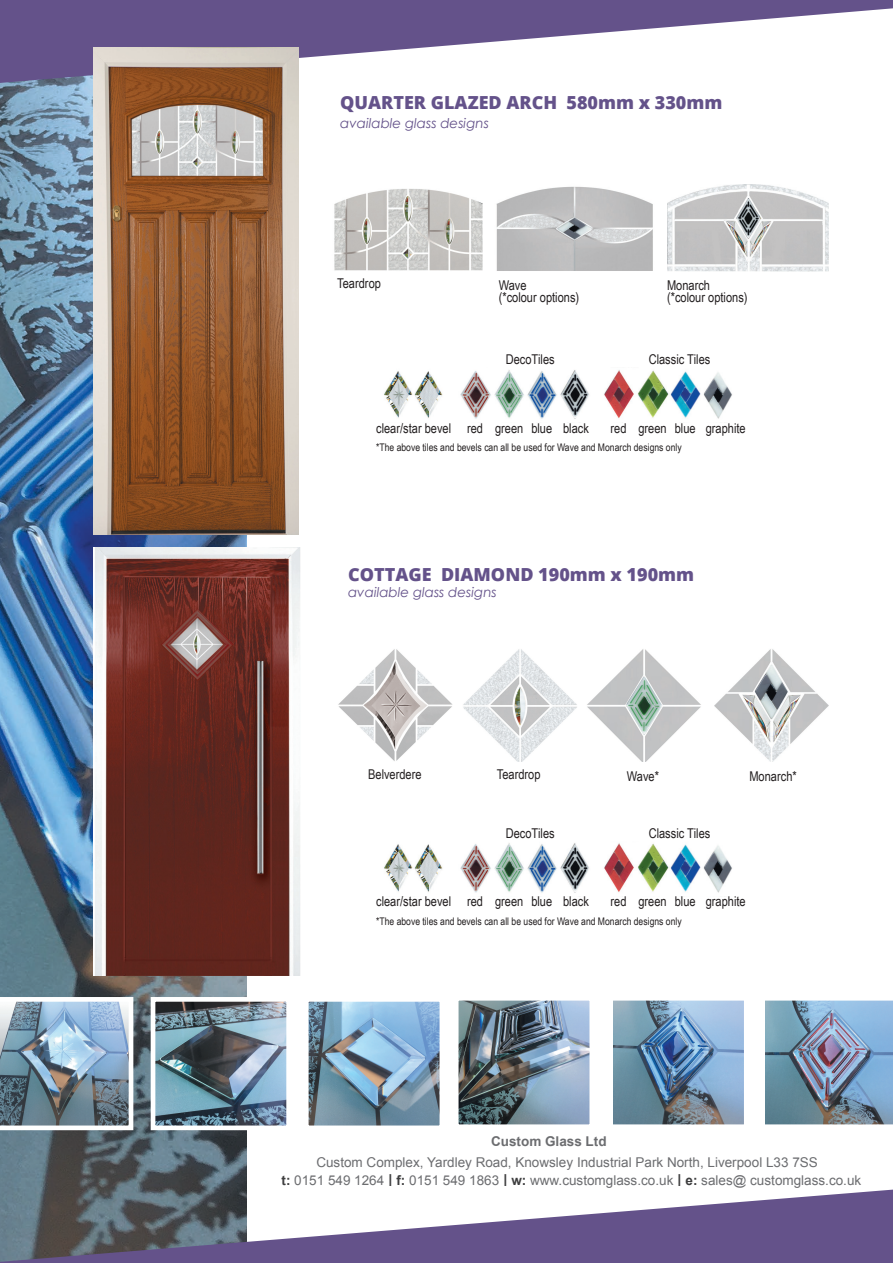
<style>
.page{position:relative;width:893px;height:1263px;background:#fff}
.page>*{position:absolute;margin:0;border:0;box-sizing:border-box;transform-origin:0 0}
.t1{font:800 18px "Open Sans";color:#64528a}
.t2{font:13.5px/12px "Arial Narrow";color:#231f20}
.t3{font:13.5px/17.2px "Arial";color:#6c6d70}
.t4{font:italic 13.5px "Century Gothic";color:#64528a}
.t5{font:700 13.5px "Arial";color:#6c6d70}
.t6{font:10.5px "Arial Narrow";color:#231f20}
.s1{font-weight:700;color:#3e3e3f}
.s2{font-size:16.5px;color:#3e3e3f}
</style>
<div class="page">
<img style="left:0;top:83px;width:247px;height:1106px">
<img style="left:94px;top:547px;width:206px;height:428px">
<img style="left:384px;top:370px;width:348px;height:49px">
<img style="left:384px;top:843px;width:348px;height:54px">
<svg style="left:0;top:0;width:893px;height:83px;fill:#64528a"></svg>
<img style="left:94px;top:48px;width:205px;height:486px">
<svg style="left:0;top:1189px;width:893px;height:74px;fill:#64528a"></svg>
<img style="left:334px;top:189px;width:149px;height:82px">
<img style="left:496px;top:186px;width:157px;height:85px">
<img style="left:667px;top:184px;width:162px;height:88px">
<img style="left:338px;top:649px;width:114px;height:112px">
<img style="left:463px;top:649px;width:114px;height:113px">
<img style="left:587px;top:649px;width:114px;height:113px">
<img style="left:714px;top:649px;width:115px;height:113px">
<svg style="left:0;top:997px;width:133px;height:133px;background:#8ba1b2"></svg>
<img style="left:157px;top:1003px;width:128px;height:121px">
<div style="left:151px;top:997px;width:140px;height:133px;border:5px solid #fff"></div>
<img style="left:310px;top:1003px;width:128px;height:121px">
<div style="left:304px;top:997px;width:140px;height:133px;border:5px solid #fff"></div>
<img style="left:460px;top:1002px;width:128px;height:121px">
<div style="left:454px;top:996px;width:140px;height:133px;border:5px solid #fff"></div>
<img style="left:614px;top:1002px;width:129px;height:121px">
<div style="left:608px;top:996px;width:141px;height:133px;border:5px solid #fff"></div>
<img style="left:765px;top:1000px;width:128px;height:125px">
<h1 class="t1" style="left:340px;top:89px;width:384px">QUARTER GLAZED ARCH 580mm x 330mm</h1>
<p class="t4" style="left:340px;top:114px;width:150px">available glass designs</p>
<p class="t2" style="left:337px;top:277px;width:45px">Teardrop</p>
<p class="t2" style="left:499px;top:279px;width:82px">Wave<br>(*colour options)</p>
<p class="t2" style="left:667px;top:279px;width:82px">Monarch (*colour options)</p>
<p class="t2" style="left:506px;top:353px;width:50px">DecoTiles</p>
<p class="t2" style="left:649px;top:353px;width:63px">Classic Tiles</p>
<p class="t2" style="left:376px;top:421px;width:214px">clear/star bevel red green blue black</p>
<p class="t2" style="left:610px;top:421px;width:137px">red green blue graphite</p>
<p class="t6" style="left:376px;top:439px;width:307px">*The above tiles and bevels can all be used for Wave and Monarch designs only</p>
<h1 class="t1" style="left:348px;top:560px;width:348px">COTTAGE DIAMOND 190mm x 190mm</h1>
<p class="t4" style="left:348px;top:583px;width:150px">available glass designs</p>
<p class="t2" style="left:368px;top:768px;width:55px">Belverdere</p>
<p class="t2" style="left:497px;top:768px;width:45px">Teardrop</p>
<p class="t2" style="left:627px;top:769px;width:34px">Wave*</p>
<p class="t2" style="left:749px;top:769px;width:49px">Monarch*</p>
<p class="t2" style="left:506px;top:826px;width:50px">DecoTiles</p>
<p class="t2" style="left:649px;top:826px;width:63px">Classic Tiles</p>
<p class="t2" style="left:376px;top:895px;width:214px">clear/star bevel red green blue black</p>
<p class="t2" style="left:610px;top:895px;width:137px">red green blue graphite</p>
<p class="t6" style="left:376px;top:913px;width:307px">*The above tiles and bevels can all be used for Wave and Monarch designs only</p>
<p class="t5" style="left:491px;top:1132px;width:117px">Custom Glass Ltd</p>
<p class="t3" style="left:281px;top:1154px;width:581px;text-indent:35px">Custom Complex, Yardley Road, Knowsley Industrial Park North, Liverpool L33 7SS<br><span class="s1">t:</span> 0151 549 1264 <span class="s2">I</span> <span class="s1">f:</span> 0151 549 1863 <span class="s2">I</span> <span class="s1">w:</span> www.customglass.co.uk <span class="s2">I</span> <span class="s1">e:</span> sales@ customglass.co.uk</p>
</div>
